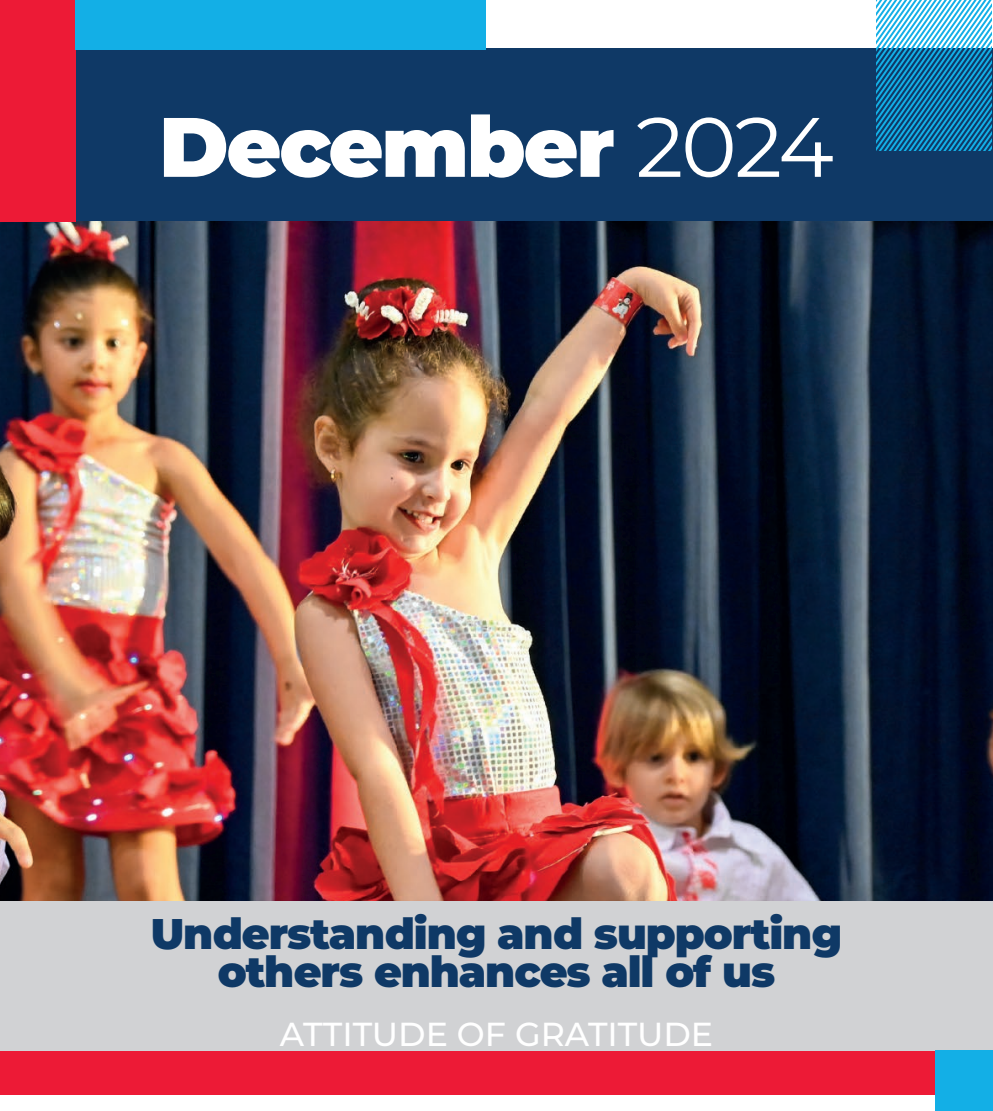
<style>
.page{position:relative;width:993px;height:1111px;background:#fff}
.page>*{position:absolute;margin:0;border:0;box-sizing:border-box;transform-origin:0 0}
.t1{font:900 84px "Montserrat";letter-spacing:-.025em;color:#fff}
.t2{font:900 42.88px/38.3px "Montserrat";letter-spacing:-.025em;color:#0f3966;text-align:center}
.t3{font:500 33.25px "Montserrat";color:#fff}
.s1{font-weight:400}
</style>
<div class="page">
<img style="left:0;top:221px;width:992px;height:679px">
<div style="left:55px;top:49px;width:937px;height:172px;background:#0f3966"></div>
<div style="left:0;top:0;width:75px;height:221px;background:#ed1a36"></div>
<div style="left:0;top:1051px;width:992px;height:43px;background:#ed1a36"></div>
<div style="left:0;top:900px;width:992px;height:150px;background:#d1d2d4"></div>
<div style="left:935px;top:1050px;width:57px;height:60px;background:#13afe6"></div>
<div style="left:75px;top:0;width:411px;height:49px;background:#13afe6"></div>
<svg style="left:876px;top:0;width:115px;height:151px"></svg>
<h1 class="t1" style="left:159px;top:84px;width:676px">December <span class="s1">2024</span></h1>
<p class="t2" style="left:151px;top:911px;width:692px">Understanding and supporting others enhances all of us</p>
<p class="t3" style="left:280px;top:1010px;width:434px">ATTITUDE OF GRATITUDE</p>
</div>
